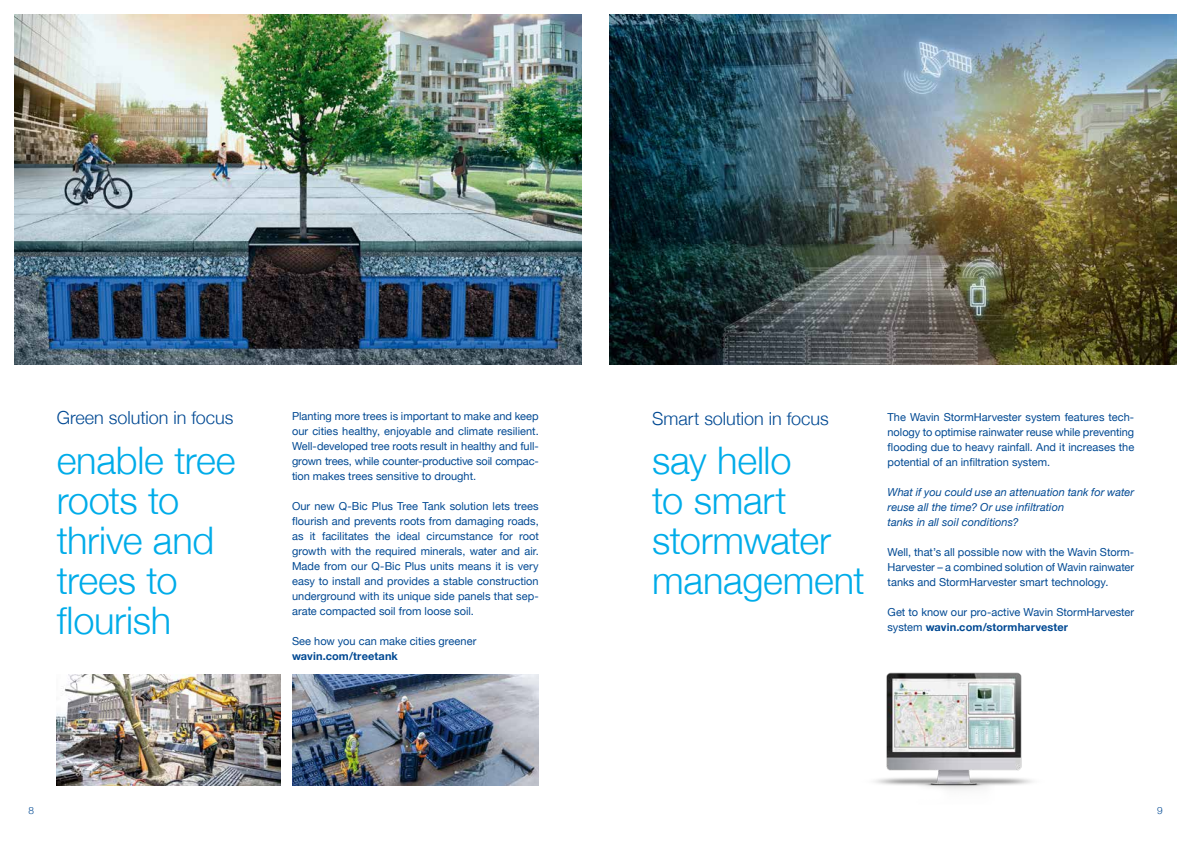
<style>
.page{position:relative;width:1191px;height:842px;background:#fff}
.page>*{position:absolute;margin:0;border:0;box-sizing:border-box;transform-origin:0 0}
.t1{font:300 38px/40px "Helvetica Neue";letter-spacing:-.01em;color:#00ace9}
.t2{font:300 18px "Helvetica Neue";letter-spacing:-.005em;color:#004993}
.t3{font:11px/15px "Helvetica Neue";color:#004993;text-align:justify}
.t4{font:italic 11px/15px "Helvetica Neue";letter-spacing:.005em;color:#004993}
.t5{font:700 11px "Helvetica Neue";letter-spacing:.01em;color:#004993}
.t6{font:300 10px "Helvetica Neue";color:#004993}
.s1{font-weight:700}
</style>
<div class="page">
<img style="left:609px;top:14px;width:567px;height:350px">
<img style="left:14px;top:14px;width:567px;height:350px">
<img style="left:292px;top:675px;width:247px;height:110px">
<img style="left:874px;top:672px;width:159px;height:118px">
<img style="left:57px;top:675px;width:223px;height:110px">
<h2 class="t2" style="left:57px;top:403px;width:178px">Green solution in focus</h2>
<h2 class="t2" style="left:652px;top:404px;width:178px">Smart solution in focus</h2>
<p class="t3" style="left:292px;top:409px;width:248px">Planting more trees is important to make and keep our cities healthy, enjoyable and climate resilient.<br>Well-developed tree roots result in healthy and full&shy;grown trees, while counter-productive soil compac&shy;tion makes trees sensitive to drought.</p>
<p class="t3" style="left:292px;top:499px;width:248px">Our new Q-Bic Plus Tree Tank solution lets trees flourish and prevents roots from damaging roads, as it facilitates the ideal circumstance for root growth with the required minerals, water and air.<br>Made from our Q-Bic Plus units means it is very easy to install and provides a stable construction underground with its unique side panels that sep&shy;arate compacted soil from loose soil.</p>
<p class="t3" style="left:292px;top:634px;width:186px">See how you can make cities greener</p>
<p class="t5" style="left:292px;top:647px;width:107px">wavin.com/treetank</p>
<h1 class="t1" style="left:57px;top:438px;width:180px">enable tree roots to thrive and trees to flourish</h1>
<h1 class="t1" style="left:652px;top:438px;width:214px">say hello<br>to smart stormwater management</h1>
<p class="t3" style="left:887px;top:410px;width:248px">The Wavin StormHarvester system features tech&shy;nology to optimise rainwater reuse while preventing flooding due to heavy rainfall. And it increases the potential of an infiltration system.</p>
<p class="t4" style="left:887px;top:485px;width:248px">What if you could use an attenuation tank for water reuse all the time? Or use infiltration<br>tanks in all soil conditions?</p>
<p class="t3" style="left:887px;top:545px;width:248px">Well, that’s all possible now with the Wavin Storm-Harvester – a combined solution of Wavin rainwater tanks and StormHarvester smart technology.</p>
<p class="t3" style="left:887px;top:605px;width:248px">Get to know our pro-active Wavin StormHarvester system <span class="s1">wavin.com/stormharvester</span></p>
<p class="t6" style="left:28px;top:802px;width:7px">8</p>
<p class="t6" style="left:1157px;top:802px;width:7px">9</p>
</div>
